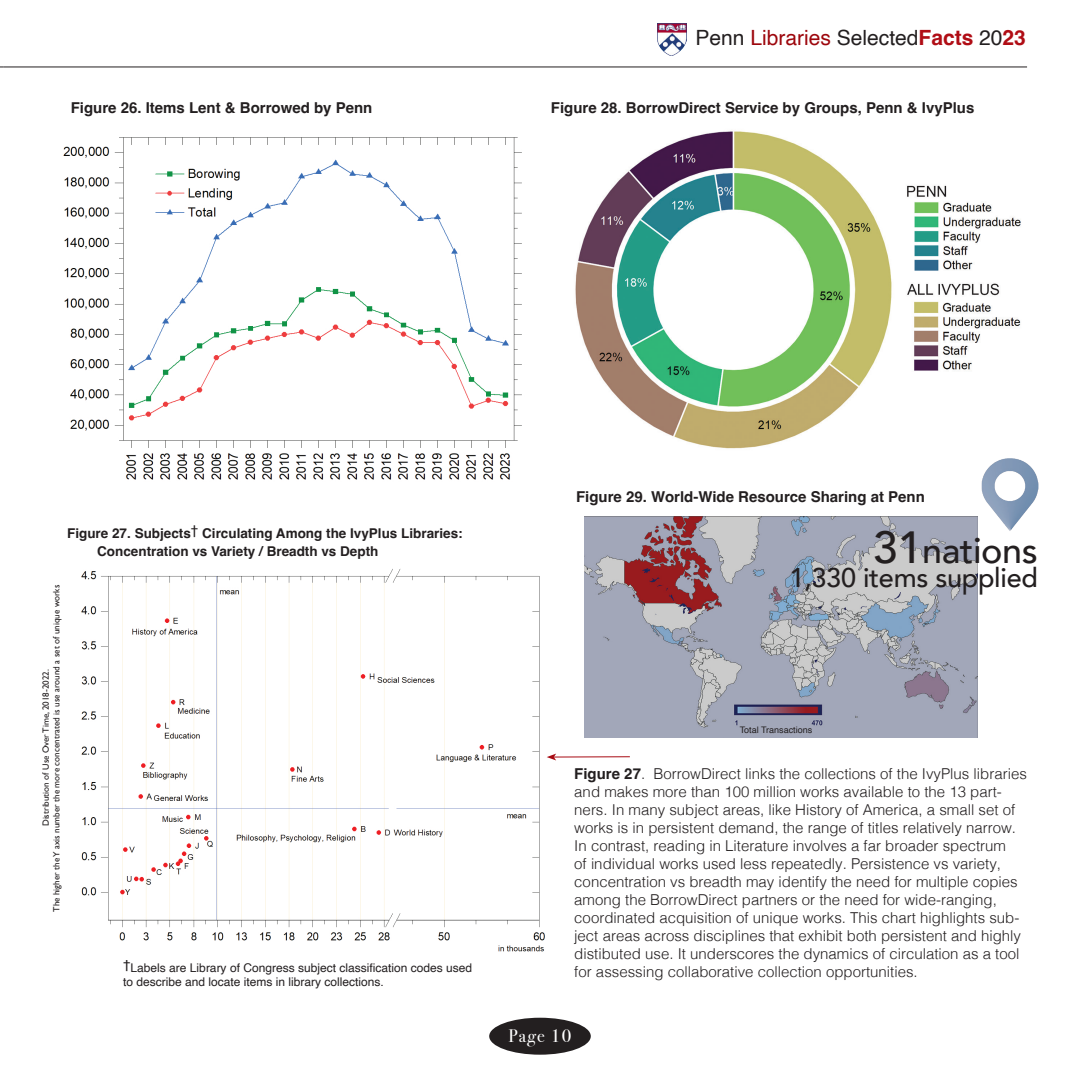
<style>
.page{position:relative;width:1080px;height:1080px;background:#fff}
.page>*{position:absolute;margin:0;border:0;box-sizing:border-box;transform-origin:0 0}
.t1{font:500 36px "Avenir";letter-spacing:-.01em;color:#231f20}
.t2{font:500 27px "Avenir";letter-spacing:-.01em;color:#231f20}
.t3{font:21px "Helvetica";color:#231f20}
.t4{font:18px "Bodoni Svty Two ITCTT";letter-spacing:.075em;color:#fff}
.t5{font:300 15px/18px "Helvetica";color:#231f20}
.t6{font:700 15px "Helvetica";color:#231f20}
.t7{font:700 13.5px "Helvetica";color:#231f20}
.t8{font:12px/14.4px "Helvetica";color:#231f20}
.t9{font:9px "Gill Sans";color:#231f20}
.t10{font:9px "Helvetica";color:#231f20}
.s1{color:#9d070d}
.s2{font-weight:700;color:#b00d15}
.s3{font-size:45px}
.s4{font-weight:700}
</style>
<div class="page">
<hr style="left:3px;top:67px;width:1024px;height:1px;background:#231f20">
<img style="left:982px;top:458px;width:56px;height:73px">
<img style="left:81px;top:569px;width:464px;height:383px">
<img style="left:575px;top:131px;width:446px;height:318px">
<img style="left:63px;top:137px;width:459px;height:343px">
<hr style="left:554px;top:756px;width:76px;height:1px;background:#a70a12">
<svg style="left:547px;top:754px;width:9px;height:6px"></svg>
<img style="left:584px;top:517px;width:393px;height:220px">
<div style="left:489px;top:1018px;width:102px;height:37px;background:#231f20;border-radius:50%"></div>
<img style="left:658px;top:24px;width:28px;height:32px">
<p class="t6" style="left:71px;top:98px;width:303px">Figure 26. Items Lent &amp; Borrowed by Penn</p>
<p class="t3" style="left:696px;top:21px;width:332px">Penn <span class="s1">Libraries</span> Selected<span class="s2">Facts</span> 20<span class="s2">23</span></p>
<p class="t6" style="left:551px;top:98px;width:425px">Figure 28. BorrowDirect Service by Groups, Penn &amp; IvyPlus</p>
<p class="t7" style="left:67px;top:525px;width:397px">Figure 27. Subjects<sup>†</sup> Circulating Among the IvyPlus Libraries:</p>
<p class="t7" style="left:97px;top:543px;width:283px">Concentration vs Variety / Breadth vs Depth</p>
<p class="t9" style="left:51px;top:912px;width:328px;rotate:-90deg">The higher the Y axis number the more concentrated is use around a set of unique works</p>
<p class="t9" style="left:40px;top:826px;width:158px;rotate:-90deg">Distribution of Use Over Time, 2018-2022.</p>
<p class="t8" style="left:123px;top:961px;width:350px"><sup>†</sup>Labels are Library of Congress subject classification codes used to describe and locate items in library collections.</p>
<p class="t6" style="left:576px;top:487px;width:350px">Figure 29. World-Wide Resource Sharing at Penn</p>
<p class="t1" style="left:873px;top:519px;width:167px"><span class="s3">31</span>nations</p>
<p class="t2" style="left:790px;top:554px;width:250px">1,330 items supplied</p>
<p class="t10" style="left:740px;top:723px;width:74px">Total Transactions</p>
<p class="t5" style="left:574px;top:763px;width:454px"><span class="s4">Figure 27</span>. BorrowDirect links the collections of the IvyPlus libraries and makes more than 100 million works available to the 13 part&shy;ners. In many subject areas, like History of America, a small set of works is in persistent demand, the range of titles relatively narrow.<br>In contrast, reading in Literature involves a far broader spectrum<br>of individual works used less repeatedly. Persistence vs variety, concentration vs breadth may identify the need for multiple copies among the BorrowDirect partners or the need for wide-ranging, coordinated acquisition of unique works. This chart highlights sub&shy;ject areas across disciplines that exhibit both persistent and highly distibuted use. It underscores the dynamics of circulation as a tool for assessing collaborative collection opportunities.</p>
<p class="t4" style="left:509px;top:1021px;width:64px">Page 10</p>
</div>
